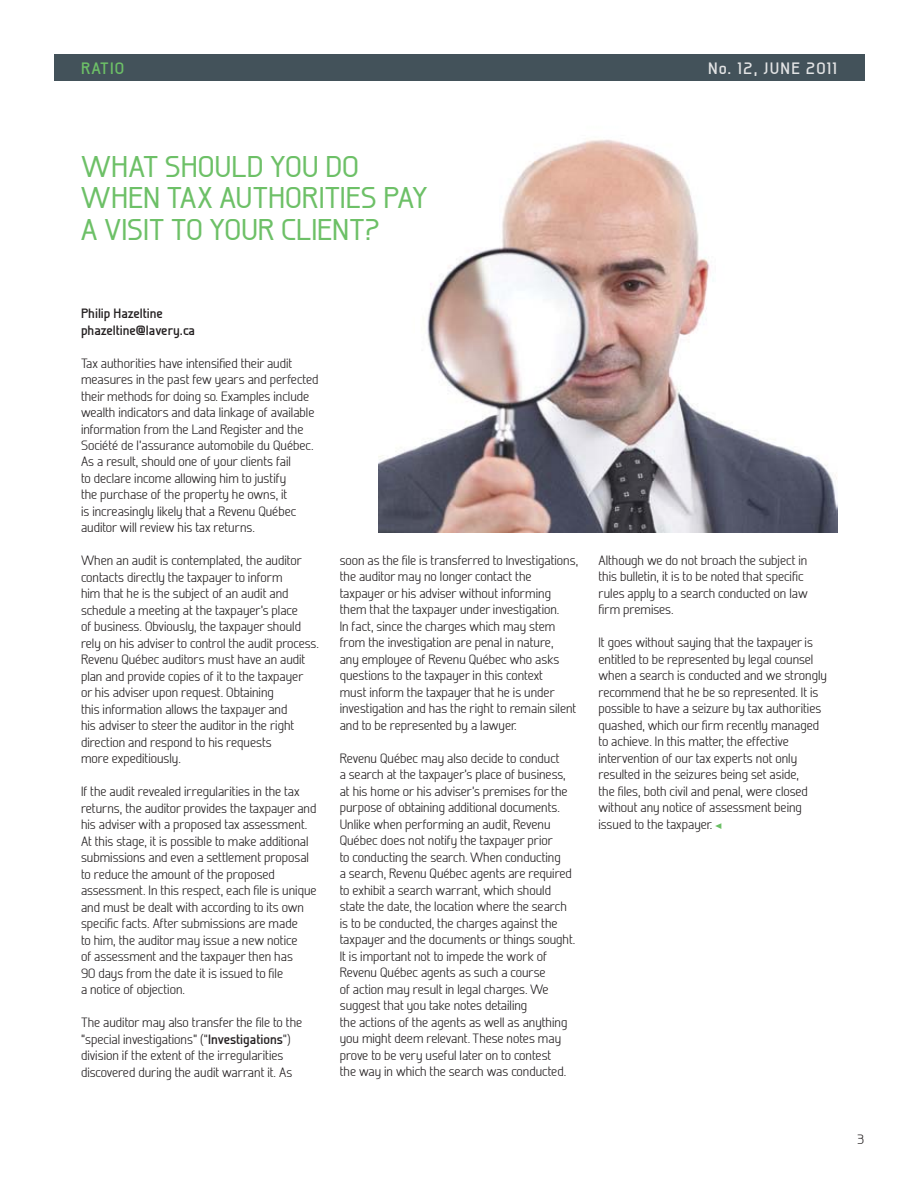
<style>
.page{position:relative;width:918px;height:1188px;background:#fff}
.page>*{position:absolute;margin:0;border:0;box-sizing:border-box;transform-origin:0 0}
.t1{font:500 30px/31.5px "Galette";color:#6dc067}
.t2{font:700 16.5px "Galette";letter-spacing:.075em;color:#e2e3e4}
.t3{font:700 16.5px "Galette";letter-spacing:.075em;color:#6dc067}
.t4{font:300 13.5px/16.5px "Galette";color:#231f20}
.t5{font:700 13.5px/16.5px "Galette";color:#231f20}
.s1{font-weight:700}
</style>
<div class="page">
<div style="left:54px;top:54px;width:810px;height:27px;background:#43525a"></div>
<svg style="left:715px;top:823px;width:6px;height:6px"></svg>
<img style="left:379px;top:139px;width:458px;height:394px">
<p class="t3" style="left:81px;top:62px;width:45px">RATIO</p>
<p class="t2" style="left:708px;top:62px;width:130px">No. 12, JUNE 2011</p>
<h1 class="t1" style="left:81px;top:154px;width:348px">WHAT SHOULD YOU DO<br>WHEN TAX AUTHORITIES PAY<br>A VISIT TO YOUR CLIENT?</h1>
<p class="t5" style="left:81px;top:306px;width:116px">Philip Hazeltine phazeltine@lavery.ca</p>
<p class="t4" style="left:81px;top:356px;width:239px">Tax authorities have intensified their audit measures in the past few years and perfected their methods for doing so. Examples include wealth indicators and data linkage of available information from the Land Register and the Société de l’assurance automobile du Québec.<br>As a result, should one of your clients fail<br>to declare income allowing him to justify<br>the purchase of the property he owns, it<br>is increasingly likely that a Revenu Québec auditor will review his tax returns.</p>
<p class="t4" style="left:81px;top:554px;width:240px">When an audit is contemplated, the auditor contacts directly the taxpayer to inform<br>him that he is the subject of an audit and schedule a meeting at the taxpayer’s place<br>of business. Obviously, the taxpayer should rely on his adviser to control the audit process.<br>Revenu Québec auditors must have an audit plan and provide copies of it to the taxpayer<br>or his adviser upon request. Obtaining<br>this information allows the taxpayer and<br>his adviser to steer the auditor in the right direction and respond to his requests<br>more expeditiously.</p>
<p class="t4" style="left:81px;top:785px;width:237px">If the audit revealed irregularities in the tax returns, the auditor provides the taxpayer and his adviser with a proposed tax assessment.<br>At this stage, it is possible to make additional submissions and even a settlement proposal to reduce the amount of the proposed assessment. In this respect, each file is unique and must be dealt with according to its own specific facts. After submissions are made<br>to him, the auditor may issue a new notice<br>of assessment and the taxpayer then has<br>90 days from the date it is issued to file<br>a notice of objection.</p>
<p class="t4" style="left:81px;top:1016px;width:223px">The auditor may also transfer the file to the “special investigations” (“<span class="s1">Investigations</span>”) division if the extent of the irregularities discovered during the audit warrant it. As</p>
<p class="t4" style="left:340px;top:554px;width:240px">soon as the file is transferred to Investigations, the auditor may no longer contact the taxpayer or his adviser without informing them that the taxpayer under investigation.<br>In fact, since the charges which may stem from the investigation are penal in nature,<br>any employee of Revenu Québec who asks questions to the taxpayer in this context<br>must inform the taxpayer that he is under investigation and has the right to remain silent and to be represented by a lawyer.</p>
<p class="t4" style="left:340px;top:751px;width:237px">Revenu Québec may also decide to conduct<br>a search at the taxpayer’s place of business, at his home or his adviser’s premises for the purpose of obtaining additional documents.<br>Unlike when performing an audit, Revenu Québec does not notify the taxpayer prior<br>to conducting the search. When conducting<br>a search, Revenu Québec agents are required to exhibit a search warrant, which should state the date, the location where the search is to be conducted, the charges against the taxpayer and the documents or things sought.<br>It is important not to impede the work of Revenu Québec agents as such a course<br>of action may result in legal charges. We suggest that you take notes detailing<br>the actions of the agents as well as anything you might deem relevant. These notes may prove to be very useful later on to contest<br>the way in which the search was conducted.</p>
<p class="t4" style="left:598px;top:553px;width:211px">Although we do not broach the subject in this bulletin, it is to be noted that specific rules apply to a search conducted on law firm premises.</p>
<p class="t4" style="left:598px;top:636px;width:230px">It goes without saying that the taxpayer is entitled to be represented by legal counsel when a search is conducted and we strongly recommend that he be so represented. It is possible to have a seizure by tax authorities quashed, which our firm recently managed to achieve. In this matter, the effective intervention of our tax experts not only resulted in the seizures being set aside,<br>the files, both civil and penal, were closed without any notice of assessment being issued to the taxpayer.</p>
<p class="t4" style="left:857px;top:1133px;width:8px">3</p>
</div>
